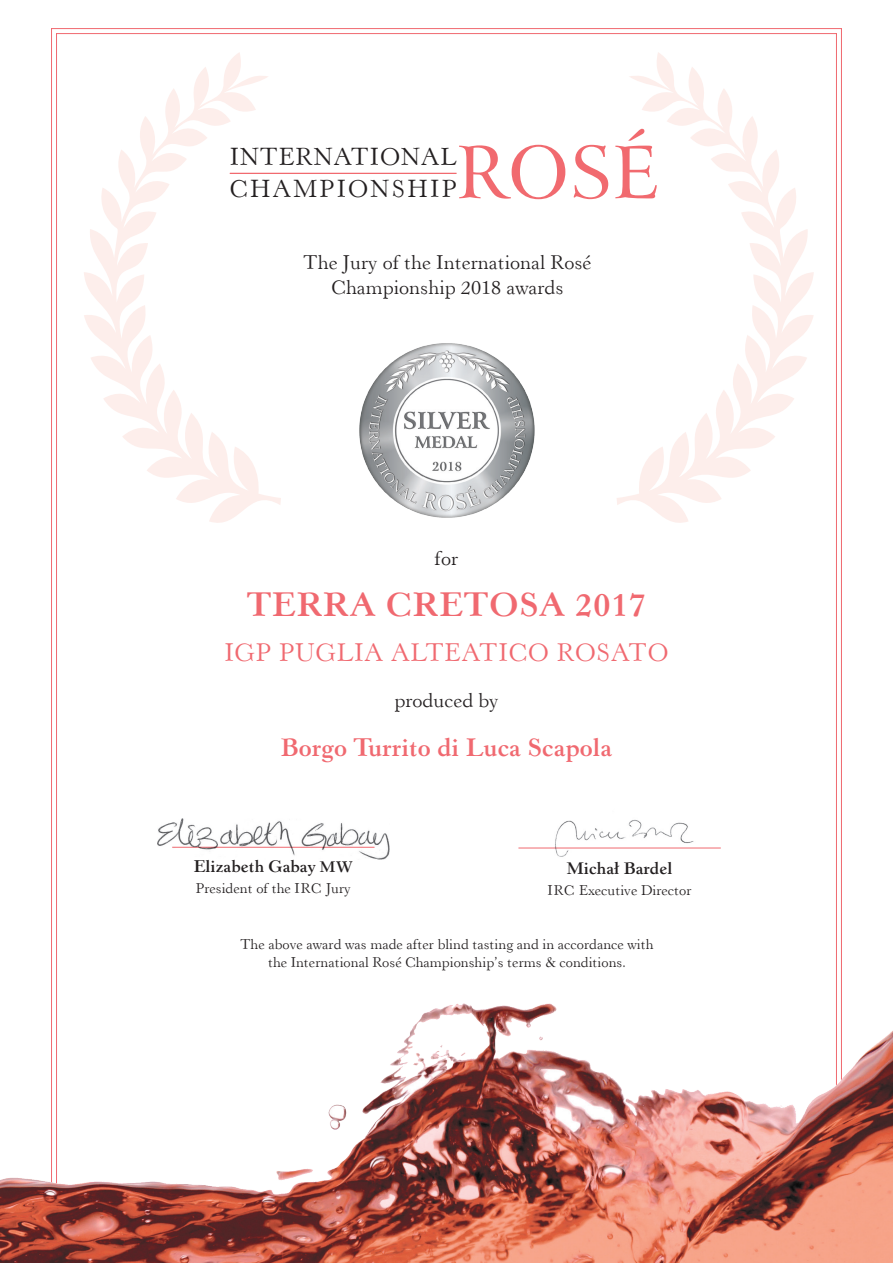
<style>
.page{position:relative;width:893px;height:1263px;background:#fff}
.page>*{position:absolute;margin:0;border:0;box-sizing:border-box;transform-origin:0 0}
.t1{font:72.3px "Arrus EU";color:#f16a6f}
.Paragraph_Style_1{font:700 36px "Revivl 555 EU";letter-spacing:.025em;color:#f06970}
.Paragraph_Style_2{font:700 27px "Revivl 555 EU";color:#f06970}
.Paragraph_Style_1-2{font:27px "Revivl 555 EU";letter-spacing:.025em;color:#f06970}
.t2{font:26.25px/31.5px "Revivl 555 EU";letter-spacing:.035em;color:#231f20}
.t3{font:21px/25.2px "Revivl 555 EU";color:#231f20;text-align:center}
.t4{font:700 18px "Revivl 555 EU";color:#231f20}
.t5{font:15px/18px "Revivl 555 EU";color:#231f20;text-align:center}
.s1{font-size:16.5px}
</style>
<div class="page">
<hr style="left:230px;top:173px;width:226px;height:1px;background:#f16a6f">
<hr style="left:518px;top:848px;width:203px;height:1px;background:#f06970">
<img style="left:0;top:1001px;width:893px;height:262px">
<img style="left:359px;top:343px;width:176px;height:175px">
<svg style="left:84px;top:52px;width:197px;height:471px"></svg>
<svg style="left:617px;top:52px;width:197px;height:471px"></svg>
<img style="left:531px;top:819px;width:177px;height:38px">
<img style="left:157px;top:818px;width:233px;height:42px">
<h1 class="t1" style="left:456px;top:128px;width:204px">ROSÉ</h1>
<h3 class="t2" style="left:230px;top:141px;width:228px">INTERNATIONAL<br>CHAMPIONSHIP</h3>
<h3 class="t3" style="left:304px;top:250px;width:289px">The Jury of the International Rosé<br>Championship 2018 awards</h3>
<h3 class="t3" style="left:435px;top:545px;width:25px">for</h3>
<p class="Paragraph_Style_1" style="left:247px;top:582px;width:401px">TERRA CRETOSA 2017</p>
<p class="Paragraph_Style_1-2" style="left:224px;top:636px;width:446px">IGP PUGLIA ALTEATICO ROSATO</p>
<h3 class="t3" style="left:394px;top:688px;width:106px">produced by</h3>
<p class="Paragraph_Style_2" style="left:281px;top:730px;width:333px">Borgo Turrito di Luca Scapola</p>
<p class="t4" style="left:194px;top:855px;width:161px">Elizabeth Gabay <span class="s1">MW</span></p>
<p class="t5" style="left:196px;top:879px;width:157px">President of the IRC Jury</p>
<p class="t4" style="left:567px;top:856px;width:107px">Michał Bardel</p>
<p class="t5" style="left:548px;top:881px;width:145px">IRC Executive Director</p>
<p class="t5" style="left:240px;top:935px;width:415px">The above award was made after blind tasting and in accordance with the International Rosé Championship’s terms &amp; conditions.</p>
<h3 class="t2" style="left:323px;top:951px;width:228px">INTERNATIONAL</h3>
</div>
